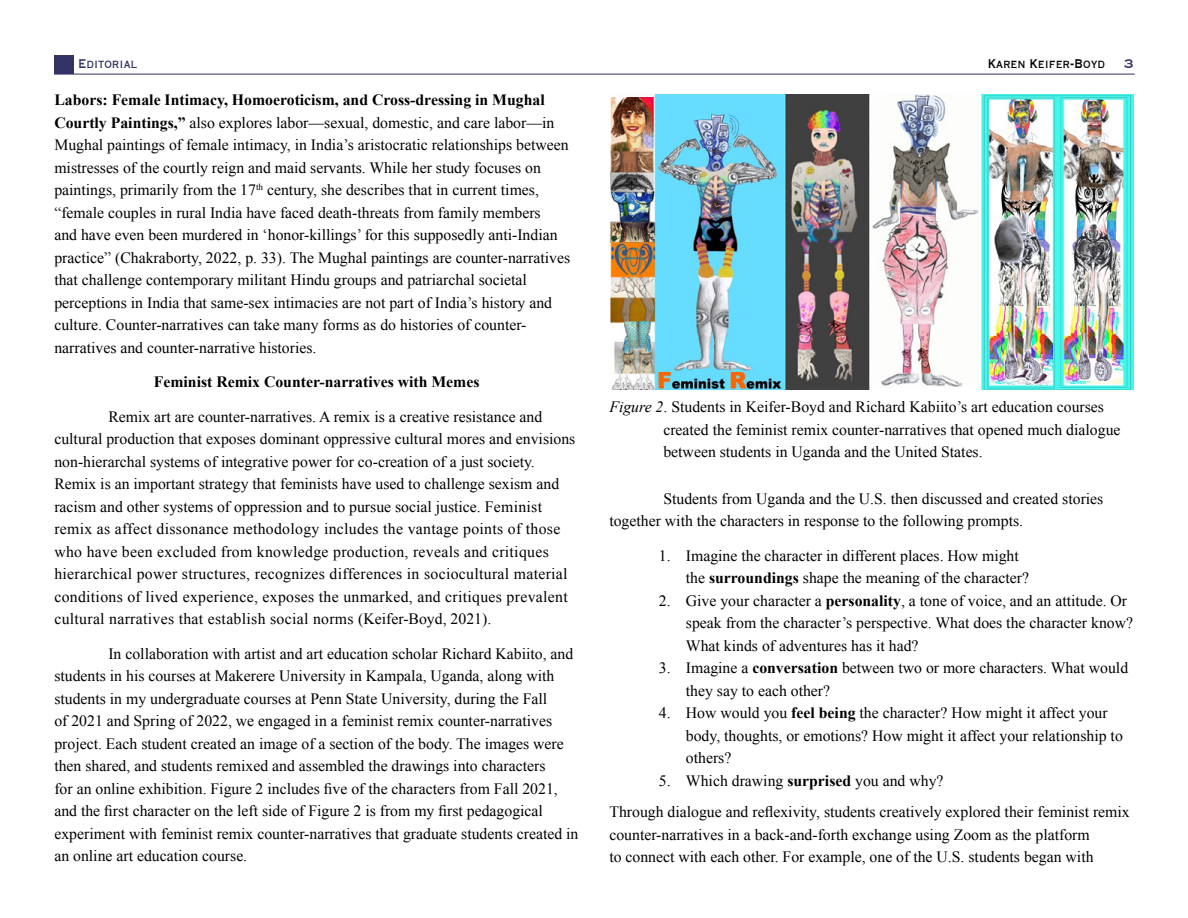
<style>
.page{position:relative;width:1188px;height:918px;background:#fff}
.page>*{position:absolute;margin:0;border:0;box-sizing:border-box;transform-origin:0 0}
.t1{font:16.5px "Copperplate";color:#000;scale:.75 1}
.t2{font:16.5px "Copperplate";color:#336;scale:.75 1}
.t3{font:15.75px/22.5px "Times New Roman";color:#000}
.t4{font:700 15.75px "Times New Roman";color:#000}
.s1{color:#336}
.s2{font-weight:700}
.s3{font-style:italic}
</style>
<div class="page">
<div style="left:55px;top:55px;width:19px;height:18px;background:#336"></div>
<hr style="left:54px;top:74px;width:1081px;height:1px;background:#336">
<img style="left:609px;top:94px;width:525px;height:296px">
<p class="t2" style="left:78px;top:53px;width:80px">Editorial</p>
<p class="t1" style="left:988px;top:53px;width:196px">Karen Keifer-Boyd <span class="s1">3</span></p>
<p class="t3" style="left:54px;top:88px;width:517px"><span class="s2">Labors: Female Intimacy, Homoeroticism, and Cross-dressing in Mughal Courtly Paintings,”</span> also explores labor—sexual, domestic, and care labor—in Mughal paintings of female intimacy, in India’s aristocratic relationships between mistresses of the courtly reign and maid servants. While her study focuses on paintings, primarily from the 17<sup>th</sup> century, she describes that in current times, “female couples in rural India have faced death-threats from family members<br>and have even been murdered in ‘honor-killings’ for this supposedly anti-Indian practice” (Chakraborty, 2022, p. 33). The Mughal paintings are counter-narratives that challenge contemporary militant Hindu groups and patriarchal societal perceptions in India that same-sex intimacies are not part of India’s history and culture. Counter-narratives can take many forms as do histories of counter&shy;narratives and counter-narrative histories.</p>
<p class="t4" style="left:154px;top:371px;width:327px">Feminist Remix Counter-narratives with Memes</p>
<p class="t3" style="left:54px;top:405px;width:523px;text-indent:54px">Remix art are counter-narratives. A remix is a creative resistance and cultural production that exposes dominant oppressive cultural mores and envisions non-hierarchal systems of integrative power for co-creation of a just society.<br>Remix is an important strategy that feminists have used to challenge sexism and racism and other systems of oppression and to pursue social justice. Feminist remix as affect dissonance methodology includes the vantage points of those who have been excluded from knowledge production, reveals and critiques hierarchical power structures, recognizes differences in sociocultural material conditions of lived experience, exposes the unmarked, and critiques prevalent cultural narratives that establish social norms (Keifer-Boyd, 2021).</p>
<p class="t3" style="left:54px;top:642px;width:526px;text-indent:54px">In collaboration with artist and art education scholar Richard Kabiito, and students in his courses at Makerere University in Kampala, Uganda, along with students in my undergraduate courses at Penn State University, during the Fall<br>of 2021 and Spring of 2022, we engaged in a feminist remix counter-narratives project. Each student created an image of a section of the body. The images were then shared, and students remixed and assembled the drawings into characters<br>for an online exhibition. Figure 2 includes five of the characters from Fall 2021, and the first character on the left side of Figure 2 is from my first pedagogical experiment with feminist remix counter-narratives that graduate students created in an online art education course.</p>
<p class="t3" style="left:663px;top:396px;width:459px;text-indent:-54px"><span class="s3">Figure 2</span>. Students in Keifer-Boyd and Richard Kabiito’s art education courses created the feminist remix counter-narratives that opened much dialogue between students in Uganda and the United States.</p>
<p class="t3" style="left:609px;top:487px;width:496px;text-indent:54px">Students from Uganda and the U.S. then discussed and created stories together with the characters in response to the following prompts.</p>
<p class="t3" style="left:686px;top:544px;width:345px;text-indent:-27px">1. Imagine the character in different places. How might the <span class="s2">surroundings</span> shape the meaning of the character?</p>
<p class="t3" style="left:686px;top:589px;width:449px;text-indent:-27px">2. Give your character a <span class="s2">personality</span>, a tone of voice, and an attitude. Or speak from the character’s perspective. What does the character know?<br>What kinds of adventures has it had?</p>
<p class="t3" style="left:686px;top:657px;width:444px;text-indent:-27px">3. Imagine a <span class="s2">conversation</span> between two or more characters. What would they say to each other?</p>
<p class="t3" style="left:686px;top:702px;width:439px;text-indent:-27px">4. How would you <span class="s2">feel being</span> the character? How might it affect your body, thoughts, or emotions? How might it affect your relationship to others?</p>
<p class="t3" style="left:659px;top:769px;width:286px">5. Which drawing <span class="s2">surprised</span> you and why?</p>
<p class="t3" style="left:609px;top:801px;width:522px">Through dialogue and reflexivity, students creatively explored their feminist remix counter-narratives in a back-and-forth exchange using Zoom as the platform<br>to connect with each other. For example, one of the U.S. students began with</p>
</div>
